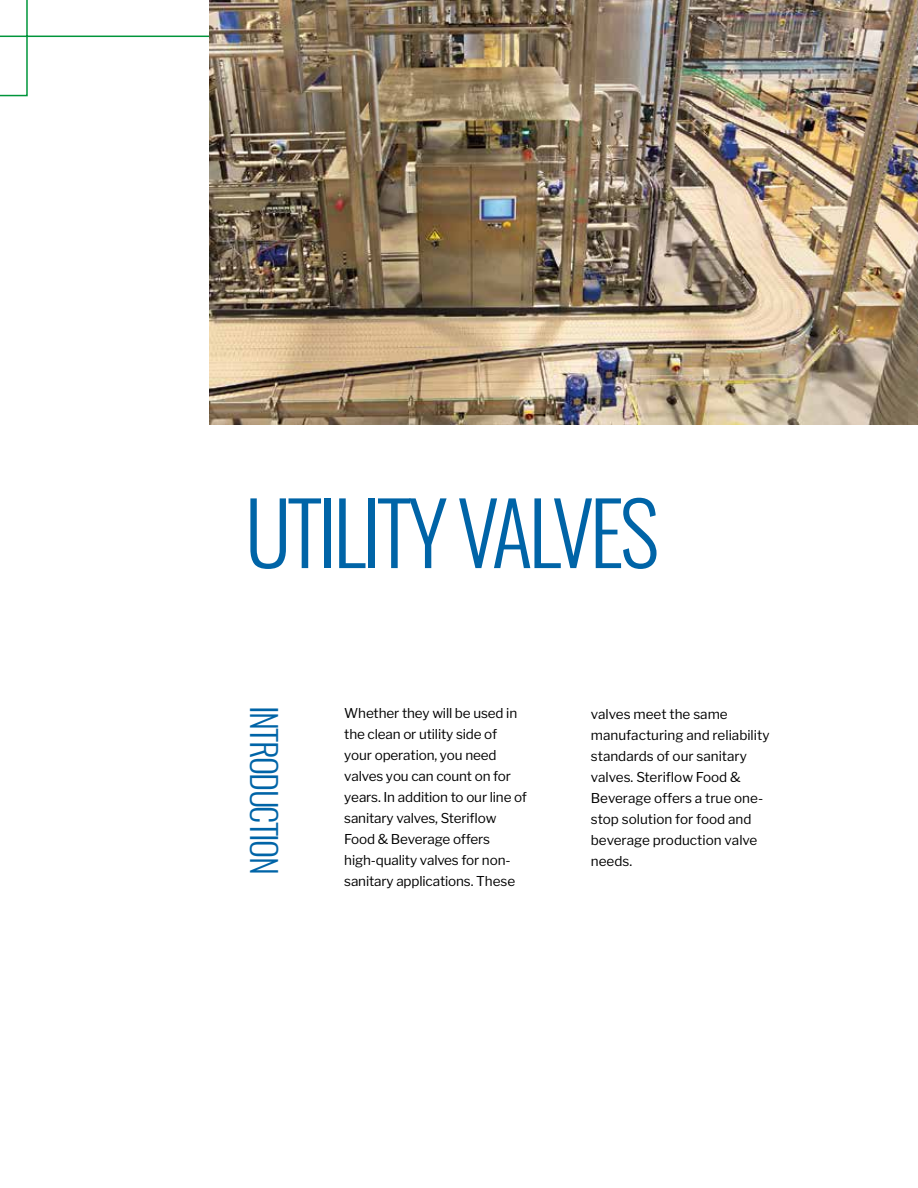
<style>
.page{position:relative;width:918px;height:1188px;background:#fff}
.page>*{position:absolute;margin:0;border:0;box-sizing:border-box;transform-origin:0 0}
.t1{font:300 85.95px "Oswald";letter-spacing:-.05em;color:#0064a7}
.t2{font:300 34.5px "Oswald";letter-spacing:-.05em;color:#0064a7}
.t3{font:13.5px/21px "Libre Franklin";letter-spacing:-.01em;color:#000}
</style>
<div class="page">
<svg style="left:0;top:0;width:210px;height:97px"></svg>
<img style="left:210px;top:0;width:708px;height:425px">
<h1 class="t1" style="left:245px;top:488px;width:416px">UTILITY VALVES</h1>
<h2 class="t2" style="left:282px;top:706px;width:170px;rotate:90deg">INTRODUCTION</h2>
<p class="t3" style="left:344px;top:703px;width:184px">Whether they will be used in the clean or utility side of your operation, you need valves you can count on for years. In addition to our line of sanitary valves, Steri昀氀ow<br>Food &amp; Beverage offers high-quality valves for non&shy;sanitary applications. These</p>
<p class="t3" style="left:591px;top:704px;width:180px">valves meet the same manufacturing and reliability standards of our sanitary valves. Steri昀氀ow Food &amp;<br>Beverage offers a true one&shy;stop solution for food and beverage production valve needs.</p>
</div>
